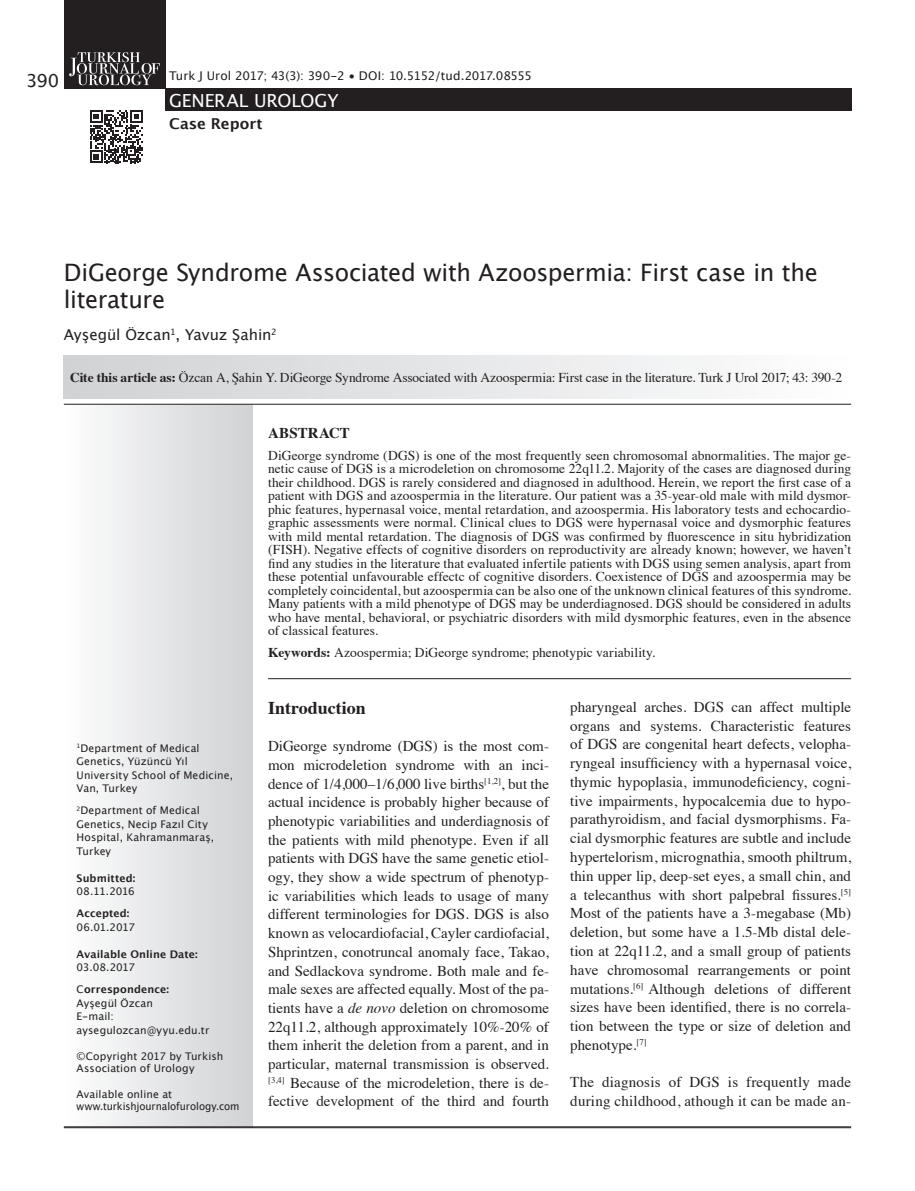
<style>
.page{position:relative;width:915px;height:1191px;background:#fff}
.page>*{position:absolute;margin:0;border:0;box-sizing:border-box;transform-origin:0 0}
.zz_Uroloji_running{font:24px/27px "Lucida Grande";letter-spacing:-.01em;color:#231f20}
.zz_Uroloji_running-2{font:18px "Lucida Grande";letter-spacing:-.01em;color:#fff}
.t1{font:700 18px "Times";color:#231f20}
.zz_Uroloji_running-3{font:18px "Lucida Grande";color:#231f20}
.t2{font:15px/18.6px "Times";color:#231f20;text-align:justify}
.zz_Uroloji_running-4{font:15px "Lucida Grande";letter-spacing:-.005em;color:#231f20}
.zz_Uroloji_running-5{font:700 15px "Lucida Grande";color:#231f20}
.zz_Uroloji_running-6{font:700 15px "Times";letter-spacing:.01em;color:#231f20}
.zz_Uroloji_running-7{font:13.5px/13.5px "Times";color:#231f20;text-align:justify}
.zz_Uroloji_running-8{font:12px "Lucida Grande";letter-spacing:-.03em;color:#231f20}
.zz_Uroloji_running-9{font:10.5px/13.5px "Lucida Grande";letter-spacing:.01em;color:#231f20}
.zz_Uroloji_running-10{font:700 10.5px/13.5px "Lucida Grande";letter-spacing:.01em;color:#231f20}
.zz_Uroloji_running-11{font:10.5px "Lucida Grande";letter-spacing:.01em;color:#231f20;scale:.95 1}
.s1{font-weight:700}
.s2{font-weight:400}
.s3{font-style:italic}
</style>
<div class="page">
<div style="left:64px;top:0;width:101px;height:89px;background:#231f20"></div>
<div style="left:165px;top:88px;width:685px;height:23px;background:#231f20"></div>
<svg style="left:69px;top:52px;width:91px;height:33px"></svg>
<svg style="left:90px;top:110px;width:53px;height:53px"></svg>
<div style="left:64px;top:404px;width:189px;height:723px;background:linear-gradient(to right,#fefefe,#d0d1d4)"></div>
<hr style="left:64px;top:404px;width:786px;height:1px;background:#231f20">
<hr style="left:64px;top:1127px;width:786px;height:1px;background:#231f20">
<hr style="left:64px;top:1126px;width:786px;height:1px;background:#231f20">
<div style="left:64px;top:355px;width:786px;height:43px;background:linear-gradient(to right,#d0d1d4,#fdfefe)"></div>
<hr style="left:268px;top:678px;width:582px;height:1px;background:#231f20">
<p class="zz_Uroloji_running-3" style="left:26px;top:70px;width:35px">390</p>
<p class="zz_Uroloji_running-8" style="left:169px;top:69px;width:364px">Turk J Urol 2017; 43(3): 390-2 • DOI: 10.5152/tud.2017.08555</p>
<p class="zz_Uroloji_running-2" style="left:169px;top:90px;width:171px">GENERAL UROLOGY</p>
<p class="zz_Uroloji_running-5" style="left:169px;top:112px;width:95px">Case Report</p>
<p class="zz_Uroloji_running" style="left:64px;top:259px;width:755px">DiGeorge Syndrome Associated with Azoospermia: First case in the literature</p>
<p class="zz_Uroloji_running-4" style="left:64px;top:326px;width:214px">Ayşegül Özcan<sup>1</sup>, Yavuz Şahin<sup>2</sup></p>
<p class="zz_Uroloji_running-7" style="left:70px;top:369px;width:773px"><span class="s1">Cite this article as:</span> Özcan A, Şahin Y. DiGeorge Syndrome Associated with Azoospermia: First case in the literature. Turk J Urol 2017; 43: 390-2</p>
<p class="zz_Uroloji_running-9" style="left:77px;top:741px;width:158px"><sup>1</sup>Department of Medical<br>Genetics, Yüzüncü Yıl<br>University School of Medicine,<br>Van, Turkey</p>
<p class="zz_Uroloji_running-9" style="left:77px;top:803px;width:139px"><sup>2</sup>Department of Medical<br>Genetics, Necip Fazıl City<br>Hospital, Kahramanmaraş,<br>Turkey</p>
<p class="zz_Uroloji_running-10" style="left:77px;top:871px;width:60px">Submitted:</p>
<p class="zz_Uroloji_running-9" style="left:77px;top:884px;width:60px">08.11.2016</p>
<p class="zz_Uroloji_running-10" style="left:77px;top:906px;width:54px">Accepted:</p>
<p class="zz_Uroloji_running-9" style="left:77px;top:920px;width:60px">06.01.2017</p>
<p class="zz_Uroloji_running-10" style="left:77px;top:947px;width:123px">Available Online Date:<br><span class="s2">03.08.2017</span></p>
<p class="zz_Uroloji_running-10" style="left:77px;top:982px;width:94px"><span class="s2">C</span>orrespondence:</p>
<p class="zz_Uroloji_running-9" style="left:77px;top:996px;width:78px">Ayşegül Özcan</p>
<p class="zz_Uroloji_running-9" style="left:77px;top:1009px;width:134px">E-mail: aysegulozcan@yyu.edu.tr</p>
<p class="zz_Uroloji_running-9" style="left:77px;top:1049px;width:148px;line-height:12.6px">©Copyright 2017 by Turkish<br>Association of Urology</p>
<p class="zz_Uroloji_running-9" style="left:77px;top:1087px;width:97px">Available online at</p>
<p class="zz_Uroloji_running-11" style="left:77px;top:1100px;width:173px">www.turkishjournalofurology.com</p>
<p class="zz_Uroloji_running-6" style="left:268px;top:418px;width:83px">ABSTRACT</p>
<p class="zz_Uroloji_running-7" style="left:268px;top:447px;width:584px">DiGeorge syndrome (DGS) is one of the most frequently seen chromosomal abnormalities. The major ge&shy;netic cause of DGS is a microdeletion on chromosome 22q11.2. Majority of the cases are diagnosed during their childhood. DGS is rarely considered and diagnosed in adulthood. Herein, we report the first case of a patient with DGS and azoospermia in the literature. Our patient was a 35-year-old male with mild dysmor&shy;phic features, hypernasal voice, mental retardation, and azoospermia. His laboratory tests and echocardio&shy;graphic assessments were normal. Clinical clues to DGS were hypernasal voice and dysmorphic features with mild mental retardation. The diagnosis of DGS was confirmed by fluorescence in situ hybridization (FISH). Negative effects of cognitive disorders on reproductivity are already known; however, we haven’t find any studies in the literature that evaluated infertile patients with DGS using semen analysis, apart from these potential unfavourable effectc of cognitive disorders. Coexistence of DGS and azoospermia may be completely coincidental, but azoospermia can be also one of the unknown clinical features of this syndrome.<br>Many patients with a mild phenotype of DGS may be underdiagnosed. DGS should be considered in adults who have mental, behavioral, or psychiatric disorders with mild dysmorphic features, even in the absence of classical features.</p>
<p class="zz_Uroloji_running-7" style="left:268px;top:645px;width:388px"><span class="s1">Keywords:</span> Azoospermia; DiGeorge syndrome; phenotypic variability.</p>
<p class="t1" style="left:268px;top:690px;width:99px">Introduction</p>
<p class="t2" style="left:268px;top:735px;width:282px">DiGeorge syndrome (DGS) is the most com&shy;mon microdeletion syndrome with an inci&shy;dence of 1/4,000–1/6,000 live births<sup>[1,2]</sup>, but the actual incidence is probably higher because of phenotypic variabilities and underdiagnosis of the patients with mild phenotype. Even if all patients with DGS have the same genetic etiol&shy;ogy, they show a wide spectrum of phenotyp&shy;ic variabilities which leads to usage of many different terminologies for DGS. DGS is also known as velocardiofacial, Cayler cardiofacial, Shprintzen, conotruncal anomaly face, Takao, and Sedlackova syndrome. Both male and fe&shy;male sexes are affected equally. Most of the pa&shy;tients have a <span class="s3">de novo</span> deletion on chromosome 22q11.2, although approximately 10%-20% of them inherit the deletion from a parent, and in particular, maternal transmission is observed. <sup>[3,4]</sup> Because of the microdeletion, there is de&shy;fective development of the third and fourth</p>
<p class="t2" style="left:570px;top:696px;width:282px">pharyngeal arches. DGS can affect multiple organs and systems. Characteristic features of DGS are congenital heart defects, velopha&shy;ryngeal insufficiency with a hypernasal voice, thymic hypoplasia, immunodeficiency, cogni&shy;tive impairments, hypocalcemia due to hypo&shy;parathyroidism, and facial dysmorphisms. Fa&shy;cial dysmorphic features are subtle and include hypertelorism, micrognathia, smooth philtrum, thin upper lip, deep-set eyes, a small chin, and a telecanthus with short palpebral fissures.<sup>[5] </sup>Most of the patients have a 3-megabase (Mb) deletion, but some have a 1.5-Mb distal dele&shy;tion at 22q11.2, and a small group of patients have chromosomal rearrangements or point mutations.<sup>[6]</sup> Although deletions of different sizes have been identified, there is no correla&shy;tion between the type or size of deletion and phenotype.<sup>[7]</sup></p>
<p class="t2" style="left:570px;top:1071px;width:282px">The diagnosis of DGS is frequently made during childhood, athough it can be made an-</p>
</div>
